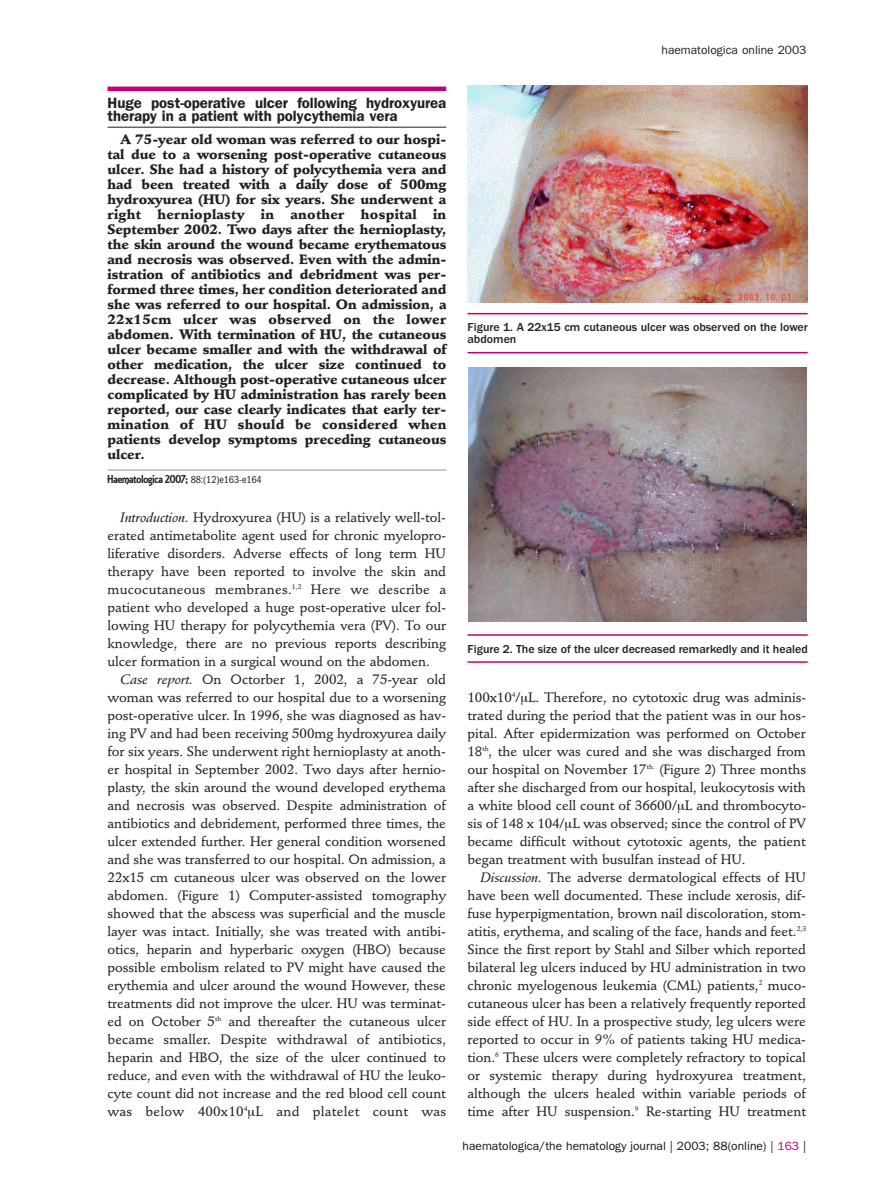
<style>
.page{position:relative;width:893px;height:1191px;background:#fff}
.page>*{position:absolute;margin:0;border:0;box-sizing:border-box;transform-origin:0 0}
.t1{font:600 15px/12.8px "Franklin Gothic";letter-spacing:-.005em;color:#231f20}
.t2{font:500 13.5px/18px "Stempel Schneidler";letter-spacing:-.005em;color:#231f20;text-align:justify}
.t3{font:900 13.5px/15px "Stempel Schneidler";letter-spacing:-.005em;color:#231f20;text-align:justify}
.t4{font:500 12px/12px "Franklin Gothic";color:#231f20}
.t5{font:12px "Franklin Gothic";color:#141314}
.t6{font:12px "Equinox Plain";letter-spacing:-.01em;color:#231f20}
.t7{font:12px "Franklin Gothic";color:#231f20}
.s1{font-family:"Franklin Gothic";font-stretch:condensed;font-size:10.5px}
.s2{font-family:"Stempel Schneidler Med";font-weight:400;font-style:italic}
.s3{color:#c30175}
</style>
<div class="page">
<hr style="left:108px;top:87px;width:338px;height:4px;background:#c30175">
<hr style="left:108px;top:127px;width:338px;height:1px;background:#231f20">
<hr style="left:108px;top:470px;width:338px;height:1px;background:#939598">
<img style="left:467px;top:85px;width:341px;height:217px">
<hr style="left:467px;top:313px;width:341px;height:1px;background:#c30175">
<hr style="left:467px;top:352px;width:341px;height:1px;background:#c30175">
<img style="left:468px;top:367px;width:339px;height:254px">
<hr style="left:467px;top:634px;width:341px;height:2px;background:#c30175">
<hr style="left:467px;top:661px;width:341px;height:2px;background:#c30175">
<p class="t7" style="left:661px;top:46px;width:146px">haematologica online 2003</p>
<p class="t1" style="left:108px;top:98px;width:340px">Huge post-operative ulcer following hydroxyurea therapy in a patient with polycythemia vera</p>
<p class="t3" style="left:108px;top:133px;width:340px;text-indent:13px">A 75-year old woman was referred to our hospi&shy;tal due to a worsening post-operative cutaneous ulcer. She had a history of polycythemia vera and had been treated with a daily dose of 500mg hydroxyurea (HU) for six years. She underwent a right hernioplasty in another hospital in September 2002. Two days after the hernioplasty, the skin around the wound became erythematous and necrosis was observed. Even with the admin&shy;istration of antibiotics and debridment was per&shy;formed three times, her condition deteriorated and she was referred to our hospital. On admission, a 22x15cm ulcer was observed on the lower abdomen. With termination of HU, the cutaneous ulcer became smaller and with the withdrawal of other medication, the ulcer size continued to decrease. Although post-operative cutaneous ulcer complicated by HU administration has rarely been reported, our case clearly indicates that early ter&shy;mination of HU should be considered when patients develop symptoms preceding cutaneous ulcer.</p>
<p class="t6" style="left:108px;top:472px;width:156px">Haematologica 2007; <span class="s1">88:(12)e163-e164</span></p>
<p class="t2" style="left:108px;top:510px;width:340px;text-indent:13px"><span class="s2">Introduction.</span> Hydroxyurea (HU) is a relatively well-tol&shy;erated antimetabolite agent used for chronic myelopro&shy;liferative disorders. Adverse effects of long term HU therapy have been reported to involve the skin and mucocutaneous membranes.<sup>1,2</sup> Here we describe a patient who developed a huge post-operative ulcer fol&shy;lowing HU therapy for polycythemia vera (PV). To our knowledge, there are no previous reports describing ulcer formation in a surgical wound on the abdomen.</p>
<p class="t2" style="left:108px;top:672px;width:340px;text-indent:13px"><span class="s2">Case report.</span> On Octorber 1, 2002, a 75-year old woman was referred to our hospital due to a worsening post-operative ulcer. In 1996, she was diagnosed as hav&shy;ing PV and had been receiving 500mg hydroxyurea daily for six years. She underwent right hernioplasty at anoth&shy;er hospital in September 2002. Two days after hernio&shy;plasty, the skin around the wound developed erythema and necrosis was observed. Despite administration of antibiotics and debridement, performed three times, the ulcer extended further. Her general condition worsened and she was transferred to our hospital. On admission, a 22x15 cm cutaneous ulcer was observed on the lower abdomen. (Figure 1) Computer-assisted tomography showed that the abscess was superficial and the muscle layer was intact. Initially, she was treated with antibi&shy;otics, heparin and hyperbaric oxygen (HBO) because possible embolism related to PV might have caused the erythemia and ulcer around the wound However, these treatments did not improve the ulcer. HU was terminat&shy;ed on October 5<sup>th</sup> and thereafter the cutaneous ulcer became smaller. Despite withdrawal of antibiotics, heparin and HBO, the size of the ulcer continued to reduce, and even with the withdrawal of HU the leuko&shy;cyte count did not increase and the red blood cell count was below 400x10<sup>4</sup> L and platelet count was</p>
<p class="t4" style="left:467px;top:322px;width:342px">Figure 1. A 22x15 cm cutaneous ulcer was observed on the lower abdomen</p>
<p class="t4" style="left:467px;top:644px;width:342px">Figure 2. The size of the ulcer decreased remarkedly and it healed</p>
<p class="t2" style="left:467px;top:690px;width:340px">100x10<sup>4</sup>/ L. Therefore, no cytotoxic drug was adminis&shy;trated during the period that the patient was in our hos&shy;pital. After epidermization was performed on October 18<sup>th</sup>, the ulcer was cured and she was discharged from our hospital on November 17<sup>th.</sup> (Figure 2) Three months after she discharged from our hospital, leukocytosis with a white blood cell count of 36600/ L and thrombocyto&shy;sis of 148 x 104/ L was observed; since the control of PV became difficult without cytotoxic agents, the patient began treatment with busulfan instead of HU.</p>
<p class="t2" style="left:467px;top:870px;width:340px;text-indent:13px"><span class="s2">Discussion.</span> The adverse dermatological effects of HU have been well documented. These include xerosis, dif&shy;fuse hyperpigmentation, brown nail discoloration, stom&shy;atitis, erythema, and scaling of the face, hands and feet.<sup>2,3<br></sup>Since the first report by Stahl and Silber which reported bilateral leg ulcers induced by HU administration in two chronic myelogenous leukemia (CML) patients,<sup>2</sup> muco&shy;cutaneous ulcer has been a relatively frequently reported side effect of HU. In a prospective study, leg ulcers were reported to occur in 9% of patients taking HU medica&shy;tion.<sup>6</sup> These ulcers were completely refractory to topical or systemic therapy during hydroxyurea treatment, although the ulcers healed within variable periods of time after HU suspension.<sup>9</sup> Re-starting HU treatment</p>
<p class="t5" style="left:463px;top:1142px;width:345px">haematologica/the hematology journal | 2003; 88(online) | <span class="s3">163</span> |</p>
</div>
